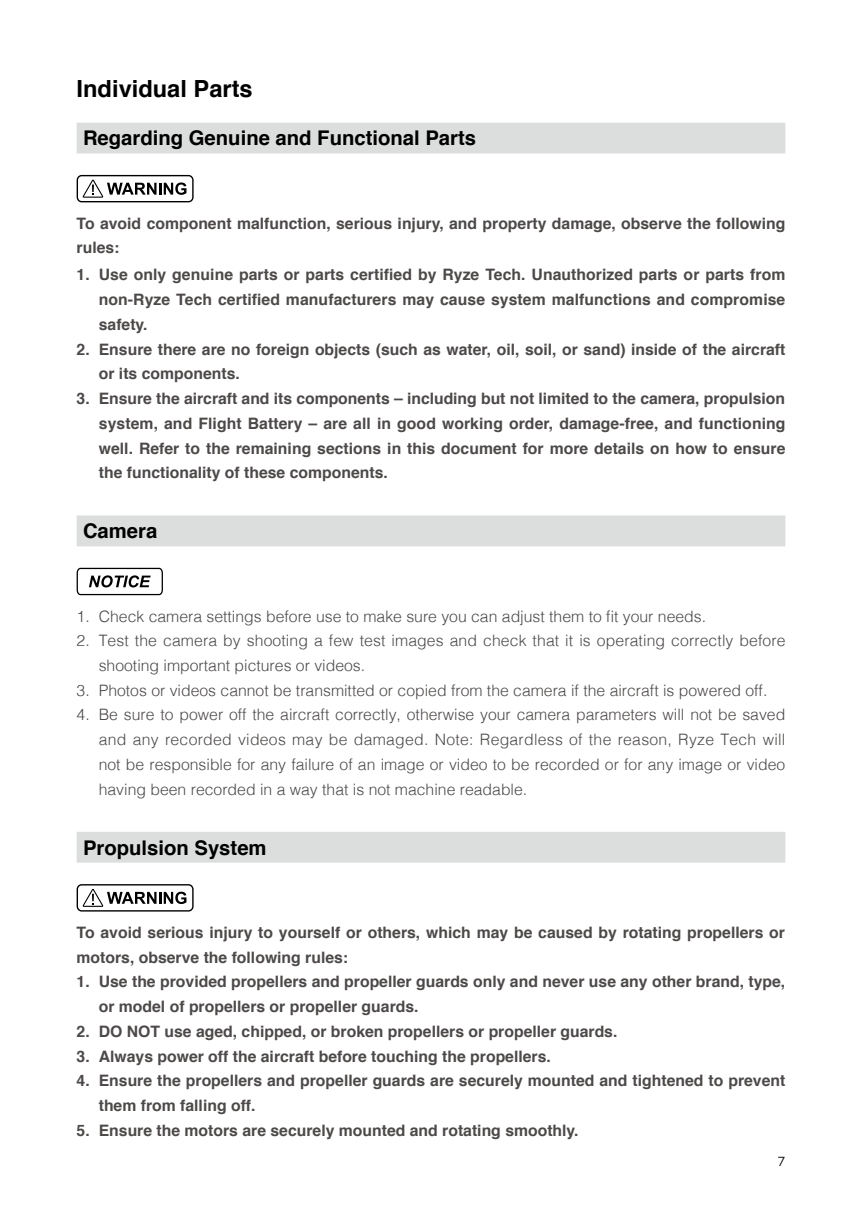
<style>
.page{position:relative;width:862px;height:1231px;background:#fff}
.page>*{position:absolute;margin:0;border:0;box-sizing:border-box;transform-origin:0 0}
.t1{font:700 23.62px "Helvetica";color:#000}
.t2{font:700 20.25px "Helvetica";color:#000}
.t3{font:700 15.75px/24.8px "Helvetica";color:#4c4948}
.t4{font:300 15.75px/24.8px "Helvetica";color:#4c4948}
.t5{font:13.5px "Dji";color:#000}
</style>
<div class="page">
<div style="left:77px;top:123px;width:707px;height:30px;background:#dcdddd"></div>
<div style="left:77px;top:515px;width:707px;height:31px;background:#dcdddd"></div>
<div style="left:77px;top:832px;width:707px;height:31px;background:#dcdddd"></div>
<div style="left:77px;top:175px;width:116px;height:27px;border:1px solid #000;border-radius:4px"></div>
<svg style="left:83px;top:180px;width:103px;height:18px"></svg>
<svg style="left:76px;top:539px;width:104px;height:57px"></svg>
<div style="left:77px;top:884px;width:116px;height:28px;border:1px solid #000;border-radius:4px"></div>
<svg style="left:83px;top:889px;width:103px;height:18px"></svg>
<h1 class="t1" style="left:77px;top:69px;width:177px">Individual Parts</h1>
<p class="t2" style="left:83px;top:122px;width:394px">Regarding Genuine and Functional Parts</p>
<p class="t3" style="left:77px;top:211px;width:709px">To avoid component malfunction, serious injury, and property damage, observe the following rules:</p>
<p class="t3" style="left:99px;top:263px;width:687px;text-align:justify;text-indent:-22px">1. Use only genuine parts or parts certified by Ryze Tech. Unauthorized parts or parts from non-Ryze Tech certified manufacturers may cause system malfunctions and compromise safety.</p>
<p class="t3" style="left:99px;top:337px;width:687px;text-indent:-22px">2. Ensure there are no foreign objects (such as water, oil, soil, or sand) inside of the aircraft or its components.</p>
<p class="t3" style="left:99px;top:386px;width:687px;text-align:justify;text-indent:-22px">3. Ensure the aircraft and its components – including but not limited to the camera, propulsion system, and Flight Battery – are all in good working order, damage-free, and functioning well. Refer to the remaining sections in this document for more details on how to ensure the functionality of these components.</p>
<p class="t2" style="left:83px;top:515px;width:76px">Camera</p>
<p class="t4" style="left:77px;top:602px;width:630px">1. Check camera settings before use to make sure you can adjust them to fit your needs.</p>
<p class="t4" style="left:99px;top:627px;width:688px;text-indent:-22px">2. Test the camera by shooting a few test images and check that it is operating correctly before shooting important pictures or videos.</p>
<p class="t4" style="left:77px;top:677px;width:692px">3. Photos or videos cannot be transmitted or copied from the camera if the aircraft is powered off.</p>
<p class="t4" style="left:99px;top:701px;width:687px;text-align:justify;text-indent:-22px">4. Be sure to power off the aircraft correctly, otherwise your camera parameters will not be saved and any recorded videos may be damaged. Note: Regardless of the reason, Ryze Tech will not be responsible for any failure of an image or video to be recorded or for any image or video having been recorded in a way that is not machine readable.</p>
<p class="t2" style="left:83px;top:831px;width:185px">Propulsion System</p>
<p class="t3" style="left:77px;top:920px;width:709px">To avoid serious injury to yourself or others, which may be caused by rotating propellers or motors, observe the following rules:</p>
<p class="t3" style="left:99px;top:970px;width:687px;text-indent:-22px">1. Use the provided propellers and propeller guards only and never use any other brand, type, or model of propellers or propeller guards.</p>
<p class="t3" style="left:77px;top:1019px;width:542px">2. DO NOT use aged, chipped, or broken propellers or propeller guards.</p>
<p class="t3" style="left:77px;top:1044px;width:475px">3. Always power off the aircraft before touching the propellers.</p>
<p class="t3" style="left:99px;top:1069px;width:687px;text-indent:-22px">4. Ensure the propellers and propeller guards are securely mounted and tightened to prevent them from falling off.</p>
<p class="t3" style="left:77px;top:1118px;width:503px">5. Ensure the motors are securely mounted and rotating smoothly.</p>
<p class="t5" style="left:777px;top:1155px;width:9px">7</p>
</div>
